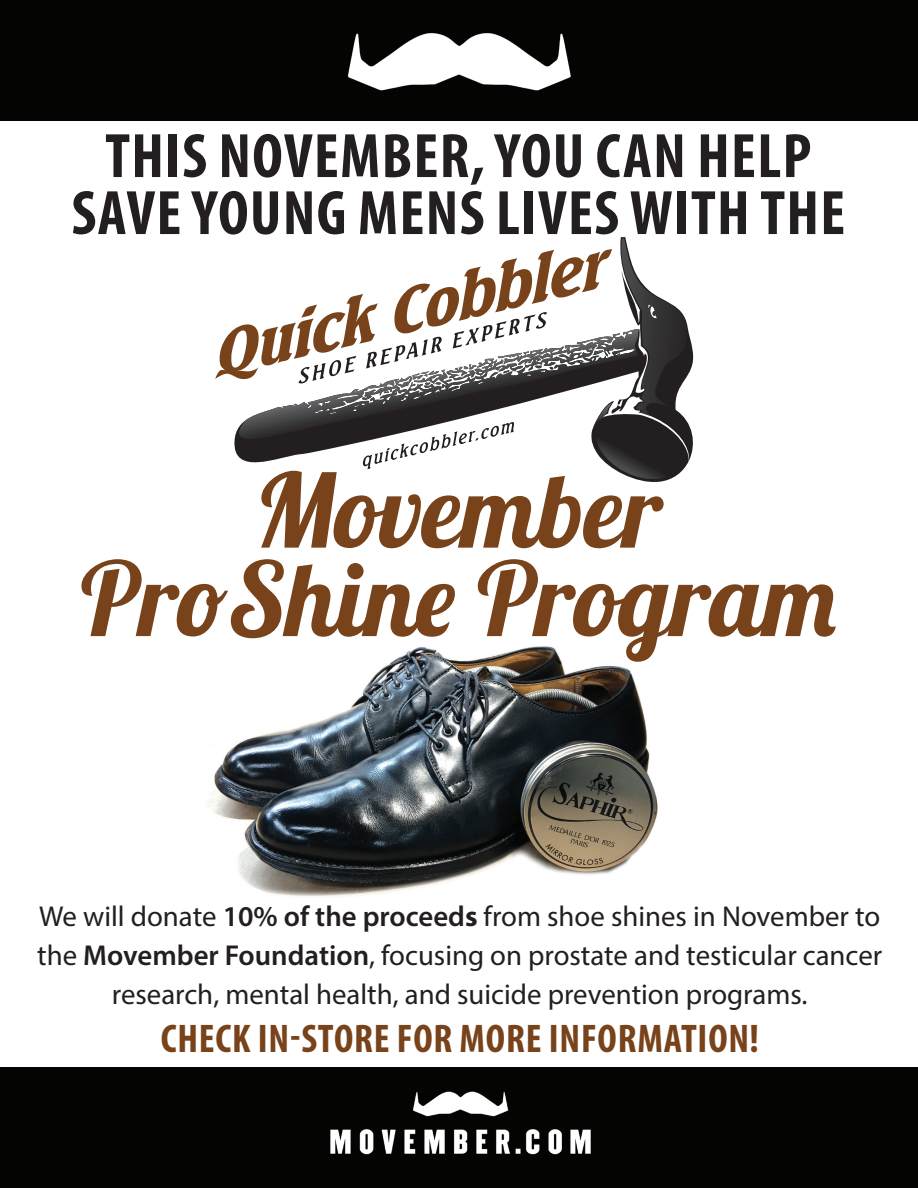
<style>
.page{position:relative;width:918px;height:1188px;background:#fff}
.page>*{position:absolute;margin:0;border:0;box-sizing:border-box;transform-origin:0 0}
.t1{font:102.45px/88.5px "Lobster 1.4";color:#78431a;text-align:center}
.t2{font:700 condensed 63.3px/57px "Myriad Pro";letter-spacing:.02em;color:#231f20;text-align:center}
.t3{font:700 condensed 40.2px "Myriad Pro";letter-spacing:.02em;color:#78431a}
.t4{font:28.8px/38.8px "Myriad Pro";color:#231f20;text-align:center}
.s1{font-weight:600}
.s2{font-weight:700}
</style>
<div class="page">
<img style="left:207px;top:646px;width:451px;height:251px">
<div style="left:0;top:1067px;width:918px;height:121px;background:#040503"></div>
<svg style="left:215px;top:238px;width:472px;height:244px"></svg>
<img style="left:0;top:0;width:918px;height:121px">
<h2 class="t2" style="left:71px;top:126px;width:775px">THIS NOVEMBER, YOU CAN HELP<br>SAVE YOUNG MENS LIVES WITH THE</h2>
<h1 class="t1" style="left:81px;top:465px;width:756px">Movember<br>ProShine Program</h1>
<p class="t4" style="left:37px;top:897px;width:847px">We will donate <span class="s1">10% of the proceed</span><span class="s2">s</span> from shoe shines in November to the <span class="s1">Movember Foundation</span>, focusing on prostate and testicular cancer research, mental health, and suicide prevention programs.</p>
<h3 class="t3" style="left:161px;top:1013px;width:600px">CHECK IN-STORE FOR MORE INFORMATION!</h3>
</div>
